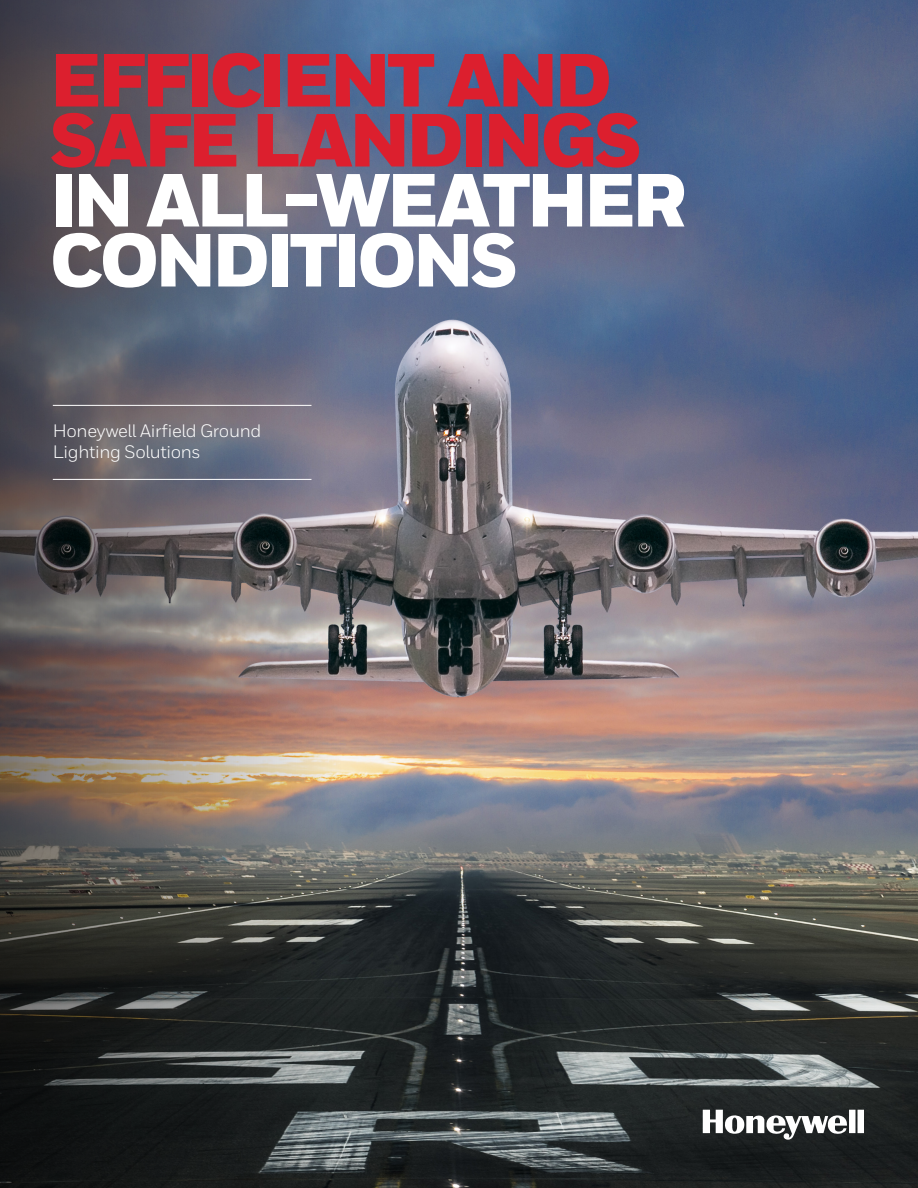
<style>
.page{position:relative;width:918px;height:1188px;background:#fff}
.page>*{position:absolute;margin:0;border:0;box-sizing:border-box;transform-origin:0 0}
.Title_50_40__T{font:900 75px/60px "Honeywell Sans";letter-spacing:-.055em;color:#dc1f2e}
.Title_50_40__the_res{font:900 75px/60px "Honeywell Sans";letter-spacing:-.055em;color:#fff}
._03_Cover__Product_N{font:18px/21.6px "Honeywell Sans";letter-spacing:-.02em;color:#fff}
</style>
<div class="page">
<img style="left:383px;top:0;width:535px;height:1188px">
<img style="left:0;top:0;width:383px;height:1188px">
<hr style="left:53px;top:405px;width:258px;height:1px;background:#fff">
<hr style="left:53px;top:479px;width:258px;height:1px;background:#fff">
<svg style="left:703px;top:1110px;width:161px;height:30px"></svg>
<p class="Title_50_40__T" style="left:50px;top:54px;width:594px">EFFICIENT AND<br>SAFE LANDINGS</p>
<p class="Title_50_40__the_res" style="left:50px;top:174px;width:639px">IN ALL-WEATHER<br>CONDITIONS</p>
<p class="_03_Cover__Product_N" style="left:53px;top:420px;width:210px">Honeywell Airfield Ground<br>Lighting Solutions</p>
</div>
